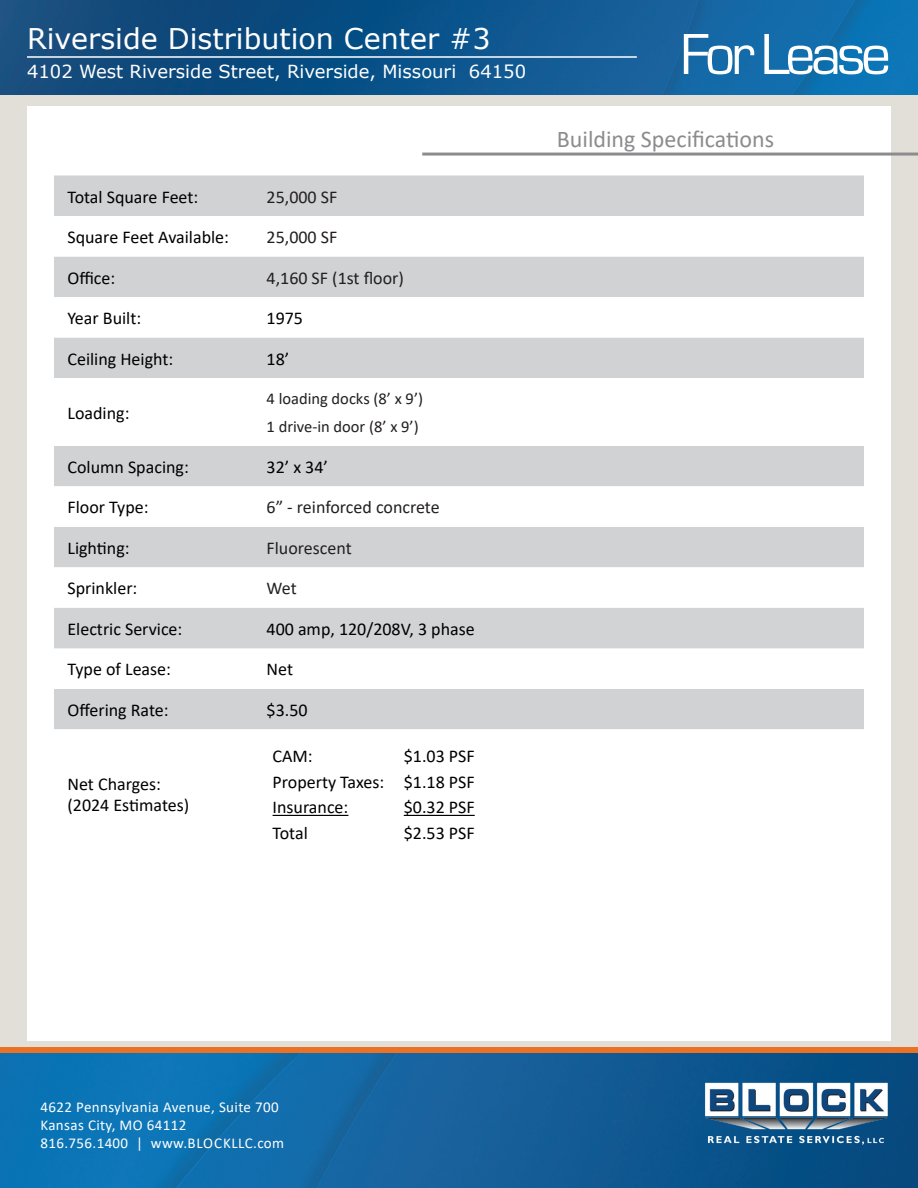
<style>
.page{position:relative;width:918px;height:1188px;background:#fff}
.page>*{position:absolute;margin:0;border:0;box-sizing:border-box;transform-origin:0 0}
.t1{font:60px "Eurostile";letter-spacing:-.075em;color:#fff}
.t2{font:28.5px "Verdana";color:#fff}
.t3{font:24px "Calibri";color:#8c8c8f}
.t4{font:18px "Calibri";color:#000}
.t5{font:18px "Calibri";color:#231f20}
.t6{font:18px "Verdana";color:#fff}
.BRES_Body_Copy{font:16.5px "Calibri";color:#231f20}
.t7{font:15px/18px "Calibri";letter-spacing:.025em;color:#fff}
</style>
<div class="page">
<div style="left:0;top:93px;width:918px;height:978px;background:#e2dfd9"></div>
<img style="left:0;top:1053px;width:918px;height:135px">
<img style="left:701px;top:1073px;width:190px;height:75px">
<div style="left:0;top:1047px;width:918px;height:6px;background:#eb7125"></div>
<img style="left:0;top:0;width:918px;height:94px">
<hr style="left:27px;top:56px;width:610px;height:2px;background:#fff">
<div style="left:27px;top:107px;width:864px;height:934px;background:#fff"></div>
<hr style="left:422px;top:153px;width:496px;height:3px;background:#8c8c8f">
<div style="left:54px;top:176px;width:810px;height:40px;background:#d1d2d4"></div>
<svg style="left:54px;top:256px;width:810px;height:560px"></svg>
<div style="left:54px;top:608px;width:810px;height:40px;background:#d1d3d4"></div>
<hr style="left:273px;top:815px;width:75px;height:1px;background:#000">
<hr style="left:404px;top:815px;width:71px;height:1px;background:#000">
<h2 class="t2" style="left:27px;top:19px;width:465px">Riverside Distribution Center #3</h2>
<p class="t6" style="left:27px;top:59px;width:501px">4102 West Riverside Street, Riverside, Missouri 64150</p>
<p class="t4" style="left:68px;top:184px;width:132px">Total Square Feet:</p>
<p class="t5" style="left:267px;top:184px;width:72px">25,000 SF</p>
<p class="t4" style="left:68px;top:225px;width:163px">Square Feet Available:</p>
<p class="t5" style="left:267px;top:225px;width:72px">25,000 SF</p>
<p class="t4" style="left:68px;top:265px;width:49px">Office:</p>
<p class="t5" style="left:267px;top:265px;width:139px">4,160 SF (1st floor)</p>
<p class="t4" style="left:68px;top:306px;width:75px">Year Built:</p>
<p class="t4" style="left:267px;top:306px;width:38px">1975</p>
<p class="t4" style="left:68px;top:346px;width:107px">Ceiling Height:</p>
<p class="t4" style="left:267px;top:346px;width:24px">18’</p>
<p class="t4" style="left:68px;top:400px;width:63px">Loading:</p>
<p class="BRES_Body_Copy" style="left:267px;top:387px;width:158px">4 loading docks (8’ x 9’)</p>
<p class="BRES_Body_Copy" style="left:267px;top:415px;width:154px">1 drive-in door (8’ x 9’)</p>
<p class="t4" style="left:68px;top:454px;width:123px">Column Spacing:</p>
<p class="t4" style="left:267px;top:454px;width:63px">32’ x 34’</p>
<p class="t4" style="left:68px;top:495px;width:83px">Floor Type:</p>
<p class="t5" style="left:267px;top:495px;width:175px">6” - reinforced concrete</p>
<p class="t4" style="left:68px;top:535px;width:64px">Lighting:</p>
<p class="t5" style="left:267px;top:535px;width:87px">Fluorescent</p>
<p class="t4" style="left:68px;top:576px;width:71px">Sprinkler:</p>
<p class="t5" style="left:267px;top:576px;width:32px">Wet</p>
<p class="t4" style="left:68px;top:616px;width:116px">Electric Service:</p>
<p class="t4" style="left:267px;top:616px;width:210px">400 amp, 120/208V, 3 phase</p>
<p class="t4" style="left:68px;top:657px;width:105px">Type of Lease:</p>
<p class="t4" style="left:267px;top:657px;width:28px">Net</p>
<p class="t4" style="left:68px;top:697px;width:103px">Offering Rate:</p>
<p class="t4" style="left:267px;top:697px;width:43px">$3.50</p>
<p class="t4" style="left:68px;top:772px;width:95px">Net Charges:</p>
<p class="t4" style="left:68px;top:793px;width:123px">(2024 Estimates)</p>
<p class="t4" style="left:273px;top:744px;width:42px">CAM:</p>
<p class="t4" style="left:404px;top:744px;width:72px">$1.03 PSF</p>
<p class="t4" style="left:273px;top:769px;width:113px">Property Taxes:</p>
<p class="t4" style="left:404px;top:769px;width:72px">$1.18 PSF</p>
<p class="t4" style="left:273px;top:795px;width:77px">Insurance:</p>
<p class="t4" style="left:404px;top:795px;width:72px">$0.32 PSF</p>
<p class="t4" style="left:273px;top:820px;width:37px">Total</p>
<p class="t4" style="left:404px;top:820px;width:72px">$2.53 PSF</p>
<h1 class="t1" style="left:680px;top:22px;width:212px">For Lease</h1>
<h3 class="t3" style="left:557px;top:122px;width:219px">Building Specifications</h3>
<p class="t7" style="left:40px;top:1097px;width:245px">4622 Pennsylvania Avenue, Suite 700<br>Kansas City, MO 64112<br>816.756.1400 | www.BLOCKLLC.com</p>
</div>
